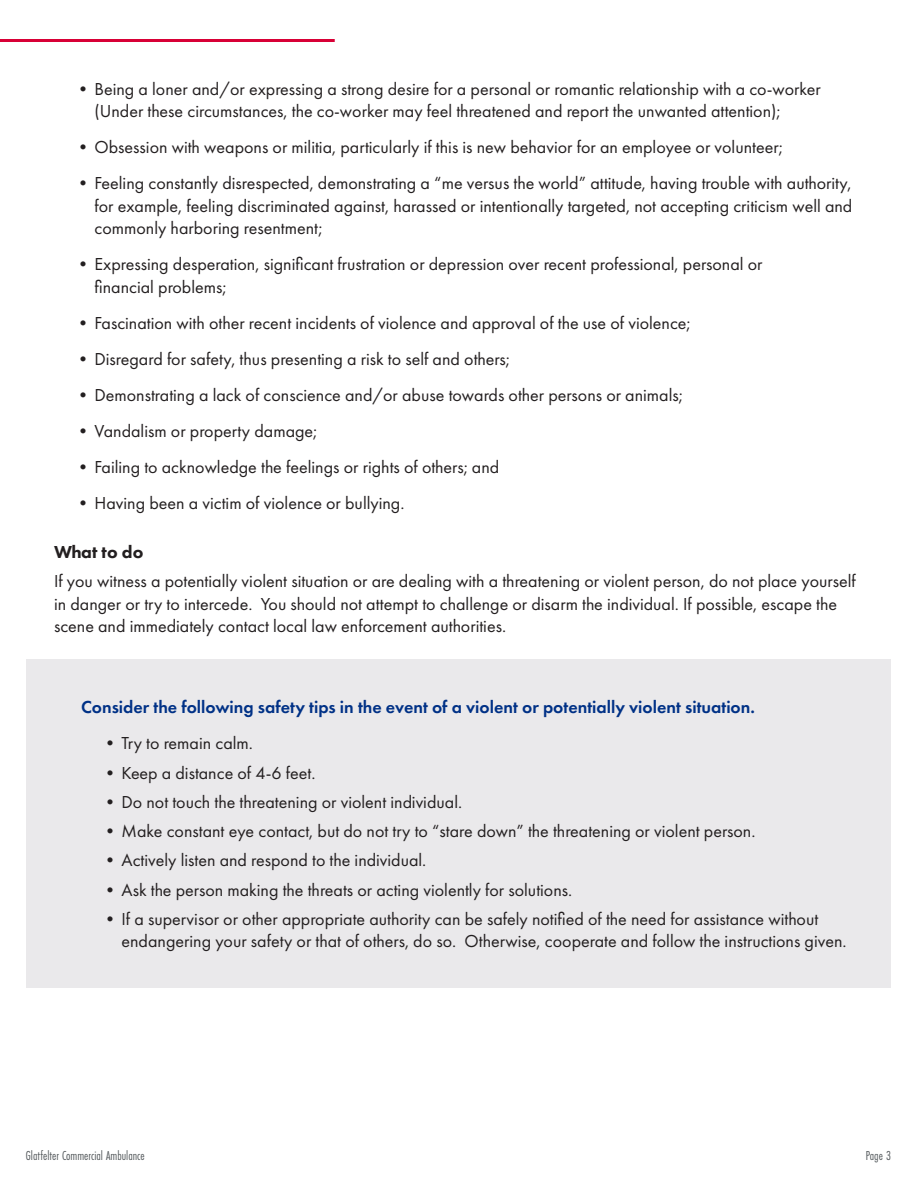
<style>
.page{position:relative;width:918px;height:1188px;background:#fff}
.page>*{position:absolute;margin:0;border:0;box-sizing:border-box;transform-origin:0 0}
.t1{font:18px/22.5px "Futura PT";color:#231f20}
.t2{font:600 18px "Futura PT";color:#003186}
.t3{font:800 18px "Futura PT";color:#231f20}
.t4{font:13.5px "Futura PT Cond";color:#52575a}
</style>
<div class="page">
<hr style="left:0;top:39px;width:335px;height:3px;background:#d80036">
<div style="left:26px;top:659px;width:865px;height:329px;background:#e5e4e6"></div>
<p class="t1" style="left:94px;top:77px;width:728px;text-indent:-20px">•Being a loner and/or expressing a strong desire for a personal or romantic relationship with a co-worker (Under these circumstances, the co-worker may feel threatened and report the unwanted attention);</p>
<p class="t1" style="left:74px;top:136px;width:710px">•Obsession with weapons or militia, particularly if this is new behavior for an employee or volunteer;</p>
<p class="t1" style="left:94px;top:172px;width:759px;text-align:justify;text-indent:-20px">•Feeling constantly disrespected, demonstrating a “me versus the world” attitude, having trouble with authority, for example, feeling discriminated against, harassed or intentionally targeted, not accepting criticism well and commonly harboring resentment;</p>
<p class="t1" style="left:94px;top:253px;width:670px;text-indent:-20px">•Expressing desperation, significant frustration or depression over recent professional, personal or financial problems;</p>
<p class="t1" style="left:74px;top:311px;width:618px">•Fascination with other recent incidents of violence and approval of the use of violence;</p>
<p class="t1" style="left:74px;top:347px;width:437px">•Disregard for safety, thus presenting a risk to self and others;</p>
<p class="t1" style="left:74px;top:383px;width:610px">•Demonstrating a lack of conscience and/or abuse towards other persons or animals;</p>
<p class="t1" style="left:74px;top:419px;width:245px">•Vandalism or property damage;</p>
<p class="t1" style="left:74px;top:455px;width:427px">•Failing to acknowledge the feelings or rights of others; and</p>
<p class="t1" style="left:74px;top:491px;width:332px">•Having been a victim of violence or bullying.</p>
<p class="t3" style="left:54px;top:541px;width:91px">What to do</p>
<p class="t1" style="left:54px;top:570px;width:803px">If you witness a potentially violent situation or are dealing with a threatening or violent person, do not place yourself in danger or try to intercede. You should not attempt to challenge or disarm the individual. If possible, escape the scene and immediately contact local law enforcement authorities.</p>
<p class="t2" style="left:81px;top:696px;width:676px">Consider the following safety tips in the event of a violent or potentially violent situation.</p>
<p class="t1" style="left:101px;top:732px;width:153px">•Try to remain calm.</p>
<p class="t1" style="left:101px;top:761px;width:216px">•Keep a distance of 4-6 feet.</p>
<p class="t1" style="left:101px;top:791px;width:362px">•Do not touch the threatening or violent individual.</p>
<p class="t1" style="left:101px;top:820px;width:656px">•Make constant eye contact, but do not try to “stare down” the threatening or violent person.</p>
<p class="t1" style="left:101px;top:849px;width:327px">•Actively listen and respond to the individual.</p>
<p class="t1" style="left:101px;top:878px;width:473px">•Ask the person making the threats or acting violently for solutions.</p>
<p class="t1" style="left:122px;top:908px;width:727px;text-indent:-20px">•If a supervisor or other appropriate authority can be safely notified of the need for assistance without endangering your safety or that of others, do so. Otherwise, cooperate and follow the instructions given.</p>
<p class="t4" style="left:26px;top:1147px;width:120px">Glatfelter Commercial Ambulance</p>
<p class="t4" style="left:866px;top:1148px;width:27px">Page 3</p>
</div>
